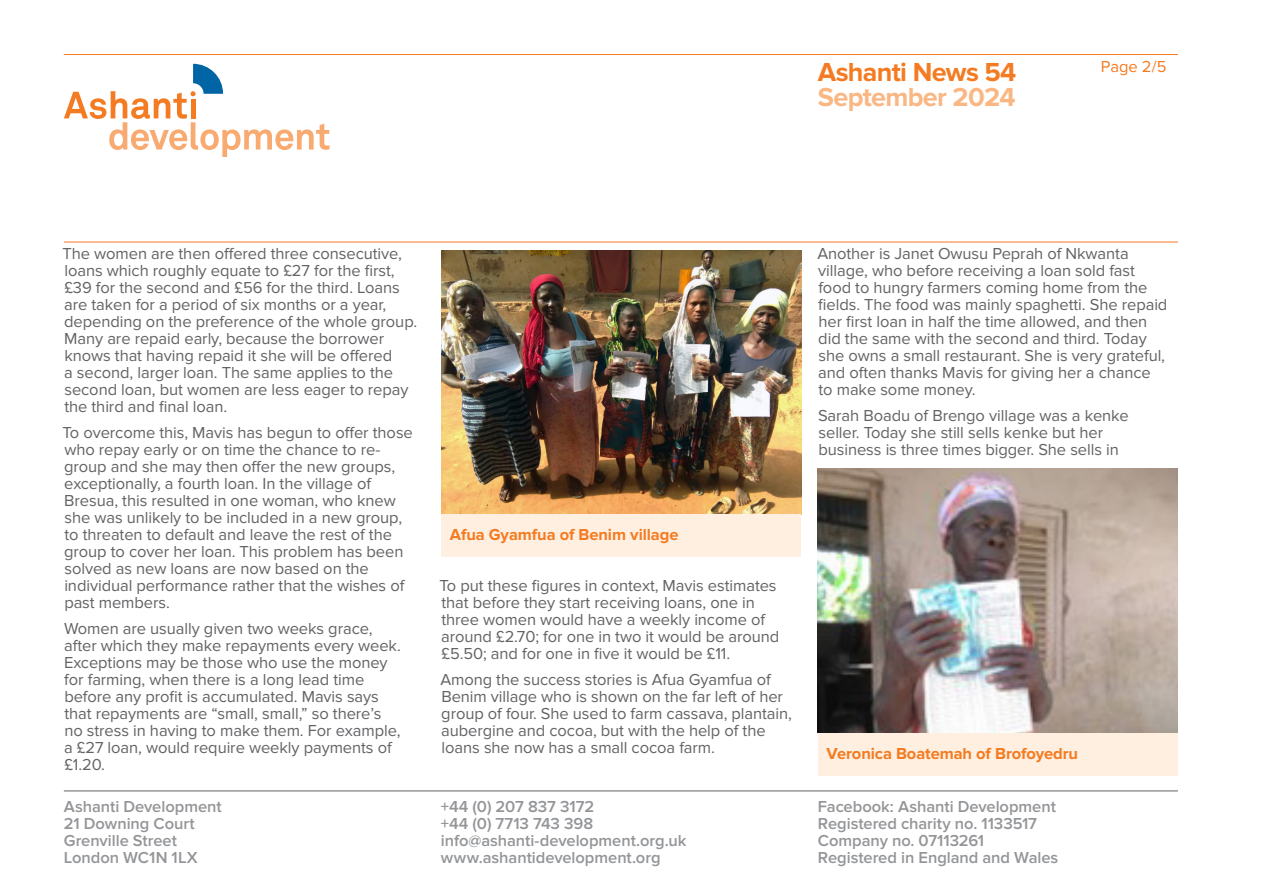
<style>
.page{position:relative;width:1263px;height:893px;background:#fff}
.page>*{position:absolute;margin:0;border:0;box-sizing:border-box;transform-origin:0 0}
.Super_title{font:700 27px "Proxima Nova";letter-spacing:-.025em;color:#f47b21}
.Super_title-2{font:700 27px "Proxima Nova";letter-spacing:-.025em;color:#fab783}
.Body{font:16.5px/17px "Proxima Nova";letter-spacing:-.005em;color:#636366}
.t1{font:600 16.5px/17.1px "Proxima Nova";letter-spacing:-.005em;color:#939598}
.t2{font:700 16.5px "Proxima Nova";letter-spacing:-.005em;color:#f47b21}
.Body-2{font:16.5px "Proxima Nova";color:#f47b21}
</style>
<div class="page">
<hr style="left:64px;top:790px;width:1114px;height:1px;background:#636366">
<hr style="left:64px;top:242px;width:1114px;height:1px;background:#f47b21">
<svg style="left:64px;top:64px;width:266px;height:93px"></svg>
<hr style="left:64px;top:54px;width:1114px;height:1px;background:#f47b21">
<img style="left:441px;top:251px;width:360px;height:263px">
<img style="left:818px;top:469px;width:360px;height:264px">
<div style="left:441px;top:514px;width:360px;height:43px;background:#feefe1"></div>
<div style="left:818px;top:733px;width:360px;height:42px;background:#feefe1"></div>
<p class="Super_title" style="left:818px;top:56px;width:200px">Ashanti News 54</p>
<p class="Body-2" style="left:1101px;top:57px;width:67px">Page 2/5</p>
<p class="Super_title-2" style="left:818px;top:82px;width:199px">September 2024</p>
<p class="Body" style="left:62px;top:246px;width:356px">The women are then offered three consecutive, loans which roughly equate to £27 for the first, £39 for the second and £56 for the third. Loans are taken for a period of six months or a year, depending on the preference of the whole group.<br>Many are repaid early, because the borrower knows that having repaid it she will be offered<br>a second, larger loan. The same applies to the second loan, but women are less eager to repay the third and final loan.</p>
<p class="Body" style="left:62px;top:424px;width:352px">To overcome this, Mavis has begun to offer those who repay early or on time the chance to re&shy;group and she may then offer the new groups, exceptionally, a fourth loan. In the village of Bresua, this resulted in one woman, who knew she was unlikely to be included in a new group, to threaten to default and leave the rest of the group to cover her loan. This problem has been solved as new loans are now based on the individual performance rather that the wishes of past members.</p>
<p class="Body" style="left:64px;top:620px;width:338px">Women are usually given two weeks grace, after which they make repayments every week.<br>Exceptions may be those who use the money for farming, when there is a long lead time before any profit is accumulated. Mavis says that repayments are “small, small,” so there’s no stress in having to make them. For example, a £27 loan, would require weekly payments of £1.20.</p>
<p class="t2" style="left:450px;top:525px;width:230px">Afua Gyamfua of Benim village</p>
<p class="Body" style="left:439px;top:577px;width:341px">To put these figures in context, Mavis estimates that before they start receiving loans, one in three women would have a weekly income of around £2.70; for one in two it would be around £5.50; and for one in five it would be £11.</p>
<p class="Body" style="left:440px;top:671px;width:353px">Among the success stories is Afua Gyamfua of Benim village who is shown on the far left of her group of four. She used to farm cassava, plantain, aubergine and cocoa, but with the help of the loans she now has a small cocoa farm.</p>
<p class="t1" style="left:64px;top:798px;width:159px">Ashanti Development<br>21 Downing Court<br>Grenville Street<br>London WC1N 1LX</p>
<p class="t1" style="left:441px;top:798px;width:247px">+44 (0) 207 837 3172<br>+44 (0) 7713 743 398 info@ashanti-development.org.uk</p>
<p class="t1" style="left:441px;top:849px;width:221px">www.ashantidevelopment.org</p>
<p class="Body" style="left:817px;top:246px;width:352px">Another is Janet Owusu Peprah of Nkwanta village, who before receiving a loan sold fast food to hungry farmers coming home from the fields. The food was mainly spaghetti. She repaid her first loan in half the time allowed, and then did the same with the second and third. Today she owns a small restaurant. She is very grateful, and often thanks Mavis for giving her a chance to make some money.</p>
<p class="Body" style="left:818px;top:407px;width:312px">Sarah Boadu of Brengo village was a kenke seller. Today she still sells kenke but her business is three times bigger. She sells in</p>
<p class="t2" style="left:826px;top:744px;width:253px">Veronica Boatemah of Brofoyedru</p>
<p class="t1" style="left:818px;top:798px;width:240px">Facebook: Ashanti Development</p>
<p class="t1" style="left:818px;top:815px;width:220px">Registered charity no. 1133517</p>
<p class="t1" style="left:818px;top:832px;width:168px">Company no. 07113261</p>
<p class="t1" style="left:818px;top:849px;width:242px">Registered in England and Wales</p>
</div>
